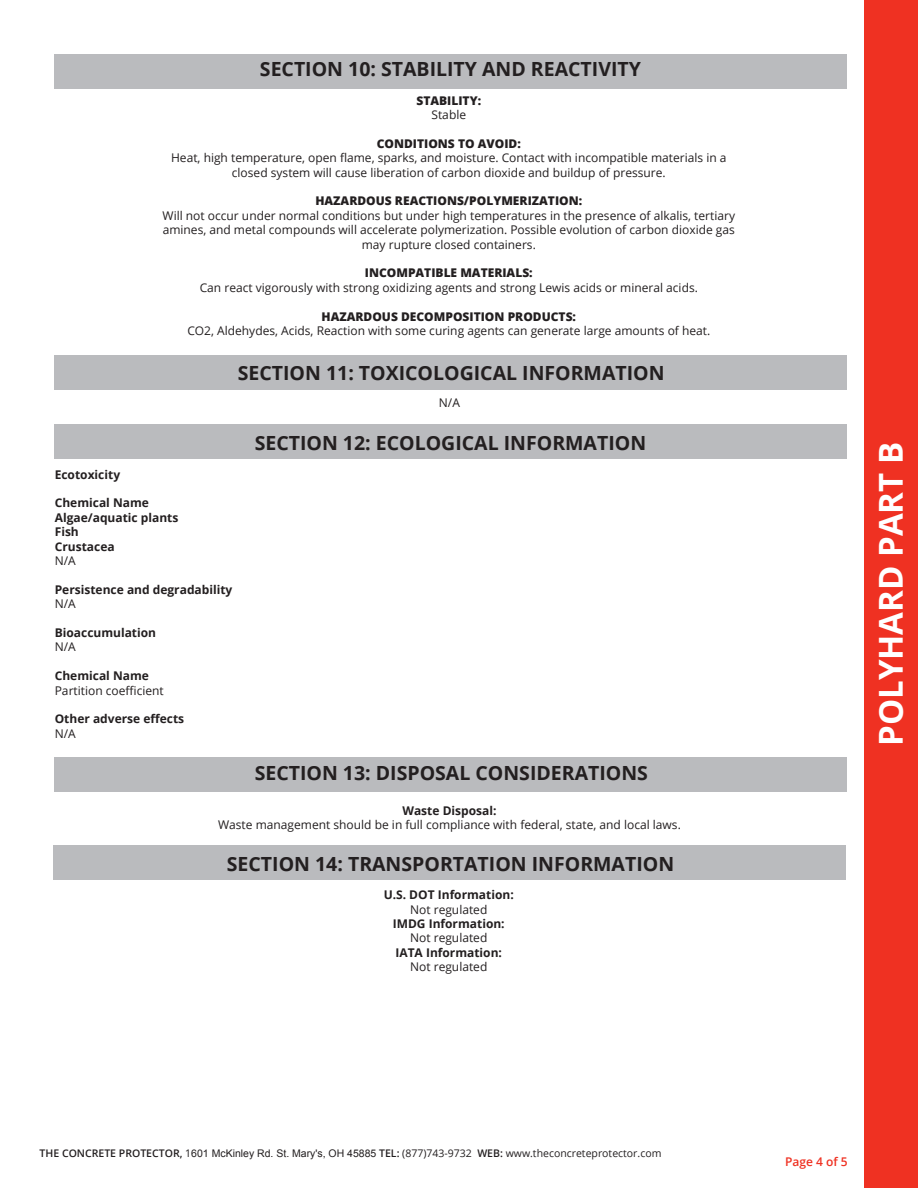
<style>
.page{position:relative;width:918px;height:1188px;background:#fff}
.page>*{position:absolute;margin:0;border:0;box-sizing:border-box;transform-origin:0 0}
.t1{font:700 33px "Open Sans";color:#fff}
.t2{font:700 19.5px "Open Sans";color:#231f20}
.t3{font:12px "Open Sans";color:#231f20}
.t4{font:700 12px "Open Sans";color:#231f20}
.t5{font:800 12px "Open Sans";color:#231f20}
.t6{font:600 12px "Open Sans";color:#ef3122}
.t7{font:10.5px "Open Sans";color:#231f20}
.s1{font-weight:600}
.s2{font-family:"Arial"}
</style>
<div class="page">
<div style="left:864px;top:0;width:54px;height:1188px;background:#ef3122"></div>
<div style="left:54px;top:54px;width:793px;height:34px;background:#babbbe"></div>
<div style="left:54px;top:355px;width:793px;height:34px;background:#babbbe"></div>
<div style="left:54px;top:425px;width:792px;height:34px;background:#babbbe"></div>
<div style="left:55px;top:758px;width:792px;height:34px;background:#babbbe"></div>
<div style="left:54px;top:845px;width:792px;height:35px;background:#babbbe"></div>
<p class="t2" style="left:260px;top:55px;width:383px">SECTION 10: STABILITY AND REACTIVITY</p>
<p class="t5" style="left:416px;top:91px;width:66px">STABILITY:</p>
<p class="t3" style="left:432px;top:106px;width:36px">Stable</p>
<p class="t5" style="left:377px;top:134px;width:146px">CONDITIONS TO AVOID:</p>
<p class="t3" style="left:171px;top:150px;width:557px">Heat, high temperature, open flame, sparks, and moisture. Contact with incompatible materials in a</p>
<p class="t3" style="left:232px;top:164px;width:435px">closed system will cause liberation of carbon dioxide and buildup of pressure.</p>
<p class="t5" style="left:315px;top:192px;width:268px">HAZARDOUS REACTIONS/POLYMERIZATION:</p>
<p class="t3" style="left:163px;top:207px;width:574px">Will not occur under normal conditions but under high temperatures in the presence of alkalis, tertiary</p>
<p class="t3" style="left:163px;top:222px;width:574px">amines, and metal compounds will accelerate polymerization. Possible evolution of carbon dioxide gas</p>
<p class="t3" style="left:362px;top:236px;width:176px">may rupture closed containers.</p>
<p class="t5" style="left:365px;top:264px;width:169px">INCOMPATIBLE MATERIALS:</p>
<p class="t3" style="left:200px;top:279px;width:500px">Can react vigorously with strong oxidizing agents and strong Lewis acids or mineral acids.</p>
<p class="t5" style="left:322px;top:307px;width:256px">HAZARDOUS DECOMPOSITION PRODUCTS:</p>
<p class="t3" style="left:187px;top:322px;width:524px">CO2, Aldehydes, Acids, Reaction with some curing agents can generate large amounts of heat.</p>
<p class="t2" style="left:238px;top:359px;width:428px">SECTION 11: TOXICOLOGICAL INFORMATION</p>
<p class="t3" style="left:439px;top:394px;width:23px">N/A</p>
<p class="t2" style="left:255px;top:429px;width:393px">SECTION 12: ECOLOGICAL INFORMATION</p>
<p class="t4" style="left:55px;top:466px;width:67px">Ecotoxicity</p>
<p class="t4" style="left:55px;top:495px;width:96px">Chemical Name</p>
<p class="t4" style="left:55px;top:509px;width:125px">Algae/aquatic plants</p>
<p class="t4" style="left:55px;top:523px;width:26px">Fish</p>
<p class="t4" style="left:55px;top:538px;width:61px">Crustacea</p>
<p class="t3" style="left:55px;top:553px;width:23px">N/A</p>
<p class="t4" style="left:55px;top:581px;width:179px">Persistence and degradability</p>
<p class="t3" style="left:55px;top:596px;width:23px">N/A</p>
<p class="t4" style="left:55px;top:624px;width:103px">Bioaccumulation</p>
<p class="t3" style="left:55px;top:639px;width:23px">N/A</p>
<p class="t4" style="left:55px;top:667px;width:96px">Chemical Name</p>
<p class="t3" style="left:55px;top:682px;width:111px">Partition coefficient</p>
<p class="t4" style="left:55px;top:711px;width:131px">Other adverse effects</p>
<p class="t3" style="left:55px;top:725px;width:23px">N/A</p>
<p class="t2" style="left:255px;top:759px;width:395px">SECTION 13: DISPOSAL CONSIDERATIONS</p>
<p class="t4" style="left:402px;top:802px;width:96px">Waste Disposal:</p>
<p class="t3" style="left:218px;top:816px;width:464px">Waste management should be in full compliance with federal, state, and local laws.</p>
<p class="t2" style="left:227px;top:850px;width:449px">SECTION 14: TRANSPORTATION INFORMATION</p>
<p class="t4" style="left:384px;top:886px;width:132px">U.S. DOT Information:</p>
<p class="t3" style="left:410px;top:901px;width:79px">Not regulated</p>
<p class="t4" style="left:393px;top:915px;width:113px">IMDG Information:</p>
<p class="t3" style="left:410px;top:930px;width:79px">Not regulated</p>
<p class="t4" style="left:395px;top:944px;width:108px">IATA Information:</p>
<p class="t3" style="left:410px;top:959px;width:79px">Not regulated</p>
<p class="t1" style="left:867px;top:746px;width:306px;rotate:-90deg">POLYHARD PART B</p>
<p class="t7" style="left:40px;top:1146px;width:623px"><span class="s1">THE CONCRETE PROTECTOR,</span> 1<span class="s2">601 McKinley Rd. St. Mary's, OH 45885</span> <span class="s1">TEL:</span> (877)743-9732 <span class="s1">WEB:</span> www.theconcreteprotector.com</p>
<p class="t6" style="left:785px;top:1153px;width:64px">Page 4 of 5</p>
</div>
